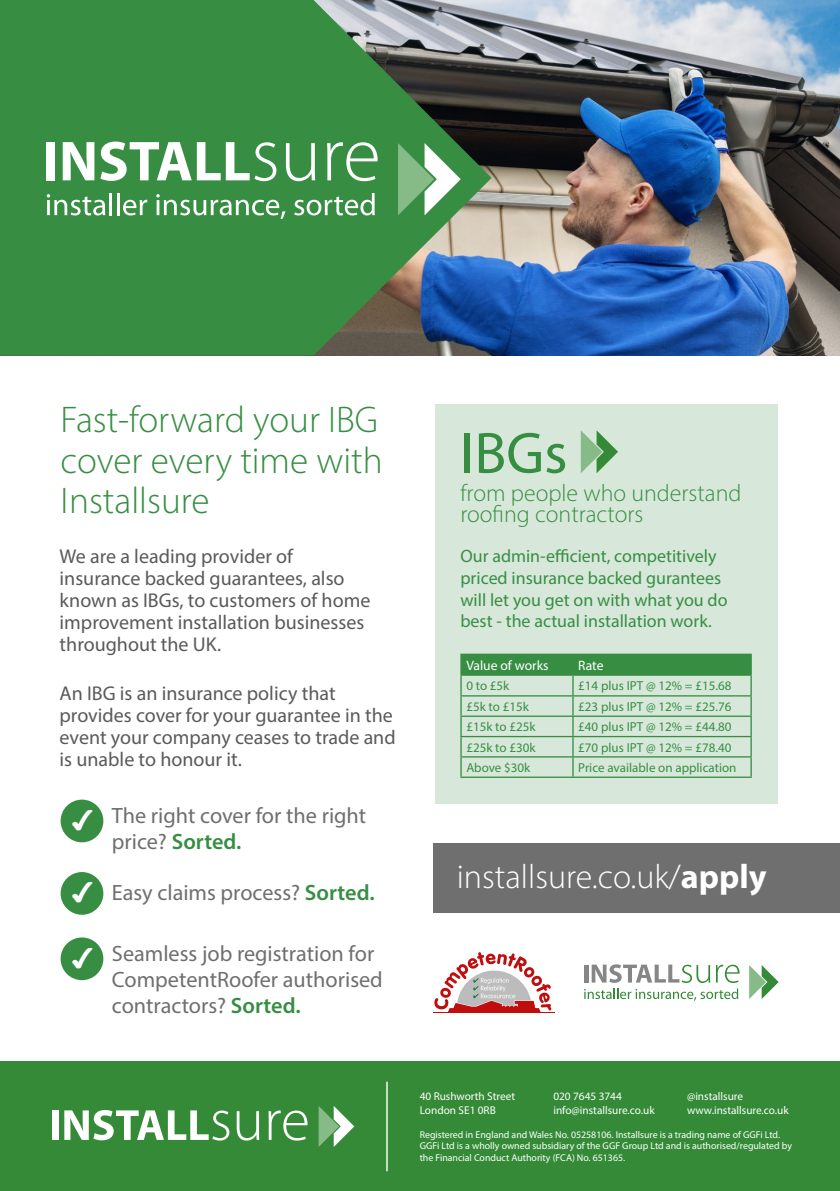
<style>
.page{position:relative;width:840px;height:1191px;background:#fff}
.page>*{position:absolute;margin:0;border:0;box-sizing:border-box;transform-origin:0 0}
.t1{font:58.6px "Myriad Pro";color:#378e43}
.t2{font:300 37.2px/40.6px "Myriad Pro";color:#378e43}
.t3{font:300 34px "Myriad Pro";color:#fff}
.t4{font:26.2px "Arial Unicode MS";color:#fff}
.t5{font:300 23.8px/20.6px "Myriad Pro";color:#378e43}
.t6{font:22.2px/26px "Myriad Pro";color:#706f6f}
.t7{font:20px/22px "Myriad Pro";color:#5b5a5a}
.t8{font:18px/21.8px "Myriad Pro";color:#378e43}
.t9{font:13.6px "Myriad Pro";color:#fff}
.t10{font:13px "Myriad Pro";color:#378e43}
.t11{font:11.2px/13.6px "Myriad Pro";color:#fff}
.t12{font:9.8px/11.8px "Myriad Pro";color:#fff}
.s1{font-weight:600;color:#378e43}
.s2{font-family:"Arial Unicode MS";font-size:26.2px;color:#fff}
.s3{font-weight:700}
</style>
<div class="page">
<div style="left:435px;top:404px;width:342px;height:400px;background:#d7e8da"></div>
<img style="left:491px;top:0;width:348px;height:355px">
<svg style="left:0;top:0;width:491px;height:355px;background:#41884f"></svg>
<div style="left:47px;top:142px;width:8px;height:38px;background:#fff"></div>
<svg style="left:63px;top:142px;width:31px;height:38px"></svg>
<svg style="left:100px;top:142px;width:120px;height:39px"></svg>
<svg style="left:226px;top:142px;width:50px;height:39px"></svg>
<svg style="left:286px;top:143px;width:29px;height:38px"></svg>
<svg style="left:327px;top:142px;width:50px;height:39px"></svg>
<svg style="left:47px;top:194px;width:58px;height:21px"></svg>
<hr style="left:109px;top:193px;width:3px;height:22px;background:#fff">
<hr style="left:117px;top:193px;width:2px;height:22px;background:#fff">
<svg style="left:123px;top:200px;width:24px;height:15px"></svg>
<svg style="left:156px;top:194px;width:129px;height:25px"></svg>
<svg style="left:294px;top:193px;width:80px;height:22px"></svg>
<svg style="left:398px;top:143px;width:62px;height:72px"></svg>
<div style="left:0;top:1061px;width:839px;height:130px;background:#348a36"></div>
<div style="left:52px;top:1110px;width:6px;height:30px;background:#fff"></div>
<svg style="left:64px;top:1110px;width:165px;height:30px"></svg>
<svg style="left:236px;top:1111px;width:23px;height:29px"></svg>
<svg style="left:268px;top:1110px;width:39px;height:30px"></svg>
<svg style="left:318px;top:1106px;width:36px;height:41px"></svg>
<hr style="left:386px;top:1081px;width:1px;height:90px;background:#fff">
<div style="left:433px;top:843px;width:406px;height:70px;background:#706f6f"></div>
<div style="left:61px;top:799px;width:42px;height:43px;background:#378e43;border-radius:50%"></div>
<div style="left:61px;top:872px;width:42px;height:42px;background:#378e43;border-radius:50%"></div>
<div style="left:61px;top:937px;width:42px;height:43px;background:#378e43;border-radius:50%"></div>
<hr style="left:460px;top:653px;width:112px;height:2px;background:#378e43">
<hr style="left:572px;top:653px;width:179px;height:2px;background:#378e43">
<svg style="left:460px;top:654px;width:291px;height:122px;background:#b2d3b7"></svg>
<hr style="left:460px;top:776px;width:112px;height:2px;background:#378e43">
<hr style="left:572px;top:776px;width:179px;height:2px;background:#378e43">
<svg style="left:580px;top:430px;width:37px;height:43px;background:#95c297"></svg>
<hr style="left:433px;top:1011px;width:121px;height:1px;background:#c00d0e">
<svg style="left:433px;top:952px;width:118px;height:61px"></svg>
<svg style="left:584px;top:964px;width:155px;height:36px"></svg>
<svg style="left:749px;top:965px;width:29px;height:34px"></svg>
<h2 class="t2" style="left:61px;top:399px;width:323px">Fast-forward your IBG cover every time with<br>Installsure</h2>
<p class="t7" style="left:60px;top:544px;width:312px">We are a leading provider of insurance backed guarantees, also known as IBGs, to customers of home improvement installation businesses throughout the UK.</p>
<p class="t7" style="left:60px;top:681px;width:337px">An IBG is an insurance policy that provides cover for your guarantee in the event your company ceases to trade and is unable to honour it.</p>
<h3 class="t4" style="left:71px;top:801px;width:24px">✔</h3>
<p class="t6" style="left:112px;top:802px;width:256px">The right cover for the right price? <span class="s1">Sorted.</span></p>
<p class="t6" style="left:71px;top:879px;width:304px"><span class="s2">✔</span> Easy claims process? <span class="s1">Sorted.</span></p>
<h3 class="t4" style="left:71px;top:939px;width:24px">✔</h3>
<p class="t6" style="left:112px;top:940px;width:272px">Seamless job registration for<br>CompetentRoofer authorised contractors? <span class="s1">Sorted.</span></p>
<h1 class="t1" style="left:460px;top:417px;width:108px">IBGs</h1>
<p class="t5" style="left:460px;top:483px;width:282px">from people who understand roofing contractors</p>
<p class="t8" style="left:460px;top:545px;width:268px">Our admin-efficient, competitively priced insurance backed gurantees will let you get on with what you do best - the actual installation work.</p>
<p class="t9" style="left:466px;top:657px;width:84px">Value of works</p>
<p class="t9" style="left:578px;top:657px;width:27px">Rate</p>
<p class="t10" style="left:466px;top:678px;width:45px">0 to £5k</p>
<p class="t10" style="left:578px;top:678px;width:155px">£14 plus IPT @ 12% = £15.68</p>
<p class="t10" style="left:466px;top:698px;width:64px">£5k to £15k</p>
<p class="t10" style="left:578px;top:698px;width:155px">£23 plus IPT @ 12% = £25.76</p>
<p class="t10" style="left:466px;top:719px;width:71px">£15k to £25k</p>
<p class="t10" style="left:578px;top:719px;width:155px">£40 plus IPT @ 12% = £44.80</p>
<p class="t10" style="left:466px;top:739px;width:71px">£25k to £30k</p>
<p class="t10" style="left:578px;top:739px;width:155px">£70 plus IPT @ 12% = £78.40</p>
<p class="t10" style="left:466px;top:759px;width:65px">Above $30k</p>
<p class="t10" style="left:578px;top:759px;width:160px">Price available on application</p>
<h3 class="t3" style="left:456px;top:856px;width:311px">installsure.co.uk/<span class="s3">apply</span></h3>
<p class="t11" style="left:419px;top:1089px;width:97px">40 Rushworth Street<br>London SE1 0RB</p>
<p class="t11" style="left:553px;top:1089px;width:103px">020 7645 3744 info@installsure.co.uk</p>
<p class="t11" style="left:686px;top:1089px;width:103px">@installsure www.installsure.co.uk</p>
<p class="t12" style="left:419px;top:1128px;width:373px">Registered in England and Wales No. 05258106. Installsure is a trading name of GGFi Ltd.<br>GGFi Ltd is a wholly owned subsidiary of the GGF Group Ltd and is authorised/regulated by the Financial Conduct Authority (FCA) No. 651365.</p>
</div>
